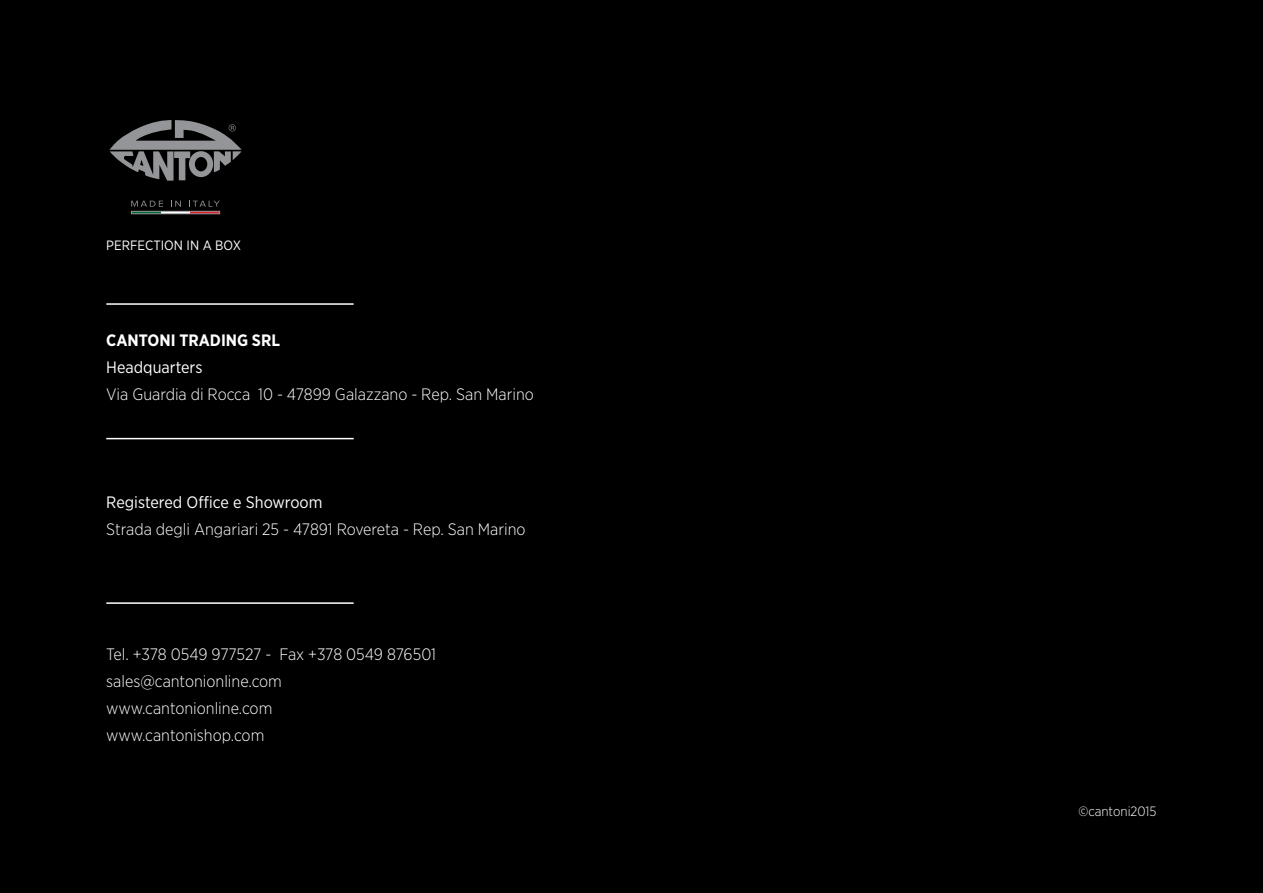
<style>
.page{position:relative;width:1263px;height:893px;background:#000}
.page>*{position:absolute;margin:0;border:0;box-sizing:border-box;transform-origin:0 0}
.t1{font:300 16.5px/27px "Gotham Narrow";color:#fff}
.t2{font:16.5px "Gotham Narrow";color:#fff}
.t3{font:700 16.5px "Gotham Narrow";color:#fff}
.t4{font:13.5px "Gotham Narrow";color:#fff}
.t5{font:300 13.5px "Gotham Narrow";color:#fff}
</style>
<div class="page">
<hr style="left:106px;top:303px;width:248px;height:2px;background:#fff">
<hr style="left:106px;top:602px;width:248px;height:2px;background:#fff">
<hr style="left:106px;top:438px;width:248px;height:1px;background:#fff">
<div style="left:131px;top:211px;width:89px;height:3px;border:1px solid #949598"></div>
<svg style="left:131px;top:201px;width:32px;height:6px"></svg>
<svg style="left:171px;top:201px;width:10px;height:6px"></svg>
<svg style="left:189px;top:201px;width:31px;height:6px"></svg>
<svg style="left:109px;top:120px;width:133px;height:61px"></svg>
<p class="t4" style="left:106px;top:237px;width:136px">PERFECTION IN A BOX</p>
<p class="t3" style="left:106px;top:330px;width:175px">CANTONI TRADING SRL</p>
<p class="t2" style="left:106px;top:357px;width:98px">Headquarters</p>
<p class="t1" style="left:106px;top:381px;width:429px">Via Guardia di Rocca 10 - 47899 Galazzano - Rep. San Marino</p>
<p class="t2" style="left:106px;top:492px;width:218px">Registered Office e Showroom</p>
<p class="t1" style="left:106px;top:516px;width:421px">Strada degli Angariari 25 - 47891 Rovereta - Rep. San Marino</p>
<p class="t1" style="left:106px;top:640px;width:331px">Tel. +378 0549 977527 - Fax +378 0549 876501 sales@cantonionline.com www.cantonionline.com<br>www.cantonishop.com</p>
<p class="t5" style="left:1078px;top:803px;width:80px">©cantoni2015</p>
</div>
